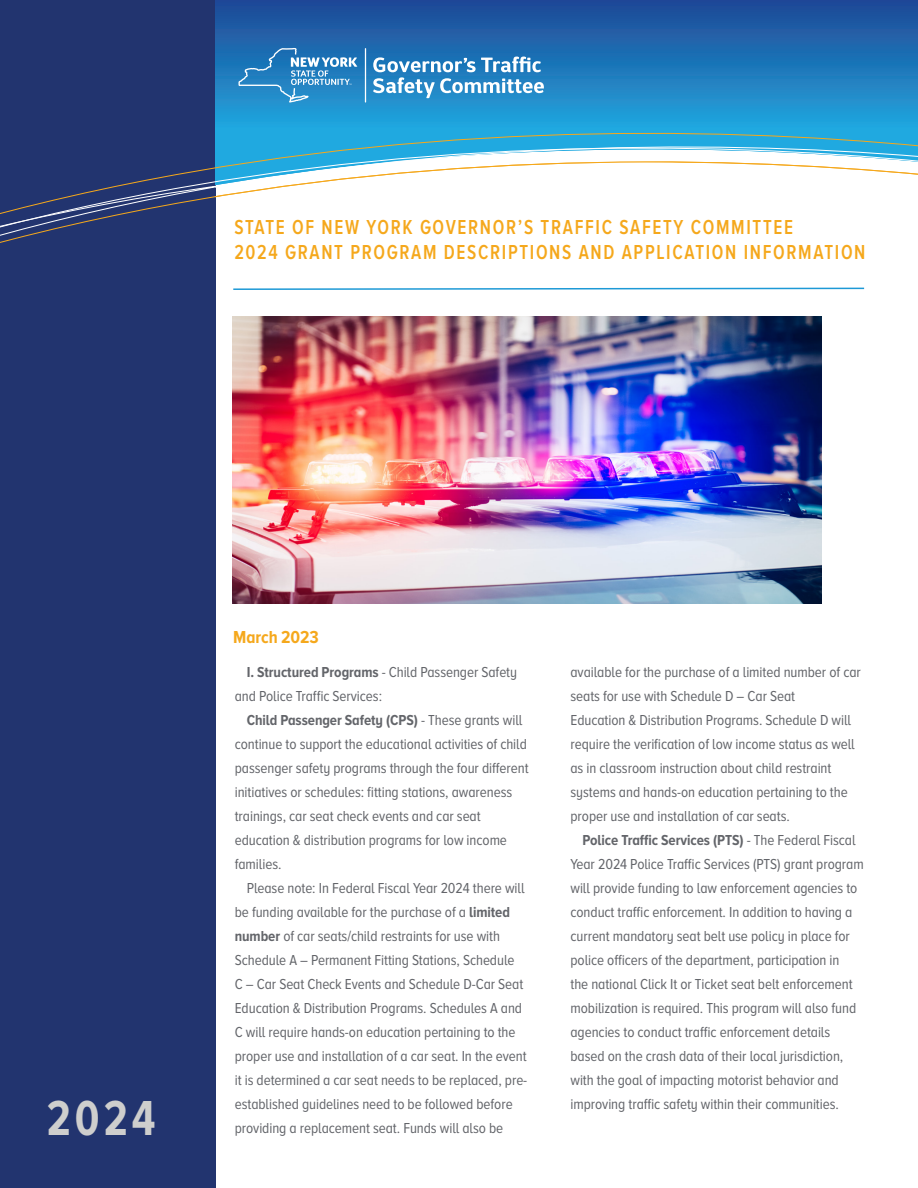
<style>
.page{position:relative;width:918px;height:1188px;background:#fff}
.page>*{position:absolute;margin:0;border:0;box-sizing:border-box;transform-origin:0 0}
.t1{font:700 51px "Proxima Nova A Cond";color:#cececd;scale:.9 1}
.t2{font:600 21px/25.2px "Proxima Nova A Cond";letter-spacing:.09em;color:#f5a81c;scale:.9 1}
.Bold_Subs{font:700 18px "Proxima Nova A Cond";letter-spacing:-.005em;color:#f5a81c}
.Body_Text{font:15px/24px "Proxima Nova A Cond";letter-spacing:-.005em;color:#63656a}
.s1{font-weight:700}
</style>
<div class="page">
<svg style="left:215px;top:0;width:703px;height:133px;background:#1f76b9"></svg>
<div style="left:0;top:0;width:215px;height:1188px;background:#22346f"></div>
<svg style="left:0;top:133px;width:918px;height:117px"></svg>
<svg style="left:233px;top:287px;width:632px;height:3px"></svg>
<img style="left:233px;top:317px;width:589px;height:287px">
<svg style="left:373px;top:57px;width:171px;height:41px"></svg>
<hr style="left:365px;top:48px;width:1px;height:55px;background:#fff">
<svg style="left:238px;top:48px;width:120px;height:55px;background:#3c8ec7"></svg>
<p class="t2" style="left:234px;top:214px;width:703px">STATE OF NEW YORK GOVERNOR’S TRAFFIC SAFETY COMMITTEE<br>2024 GRANT PROGRAM DESCRIPTIONS AND APPLICATION INFORMATION</p>
<p class="t1" style="left:47px;top:1089px;width:122px">2024</p>
<p class="Bold_Subs" style="left:233px;top:627px;width:87px">March 2023</p>
<p class="Body_Text" style="left:235px;top:660px;width:284px;text-indent:12px"><span class="s1">I. Structured Programs</span> - Child Passenger Safety and Police Traffic Services:</p>
<p class="Body_Text" style="left:235px;top:708px;width:295px;text-indent:12px"><span class="s1">Child Passenger Safety (CPS)</span> - These grants will continue to support the educational activities of child passenger safety programs through the four different initiatives or schedules: fitting stations, awareness trainings, car seat check events and car seat education &amp; distribution programs for low income families.</p>
<p class="Body_Text" style="left:235px;top:876px;width:294px;text-indent:12px">Please note: In Federal Fiscal Year 2024 there will be funding available for the purchase of a <span class="s1">limited number</span> of car seats/child restraints for use with Schedule A – Permanent Fitting Stations, Schedule<br>C – Car Seat Check Events and Schedule D-Car Seat Education &amp; Distribution Programs. Schedules A and C will require hands-on education pertaining to the proper use and installation of a car seat. In the event it is determined a car seat needs to be replaced, pre&shy;established guidelines need to be followed before providing a replacement seat. Funds will also be</p>
<p class="Body_Text" style="left:571px;top:660px;width:292px">available for the purchase of a limited number of car seats for use with Schedule D – Car Seat<br>Education &amp; Distribution Programs. Schedule D will require the verification of low income status as well as in classroom instruction about child restraint systems and hands-on education pertaining to the proper use and installation of car seats.</p>
<p class="Body_Text" style="left:571px;top:828px;width:295px;text-indent:12px"><span class="s1">Police Traffic Services (PTS)</span> - The Federal Fiscal Year 2024 Police Traffic Services (PTS) grant program will provide funding to law enforcement agencies to conduct traffic enforcement. In addition to having a current mandatory seat belt use policy in place for police officers of the department, participation in<br>the national Click It or Ticket seat belt enforcement mobilization is required. This program will also fund agencies to conduct traffic enforcement details based on the crash data of their local jurisdiction, with the goal of impacting motorist behavior and improving traffic safety within their communities.</p>
</div>
